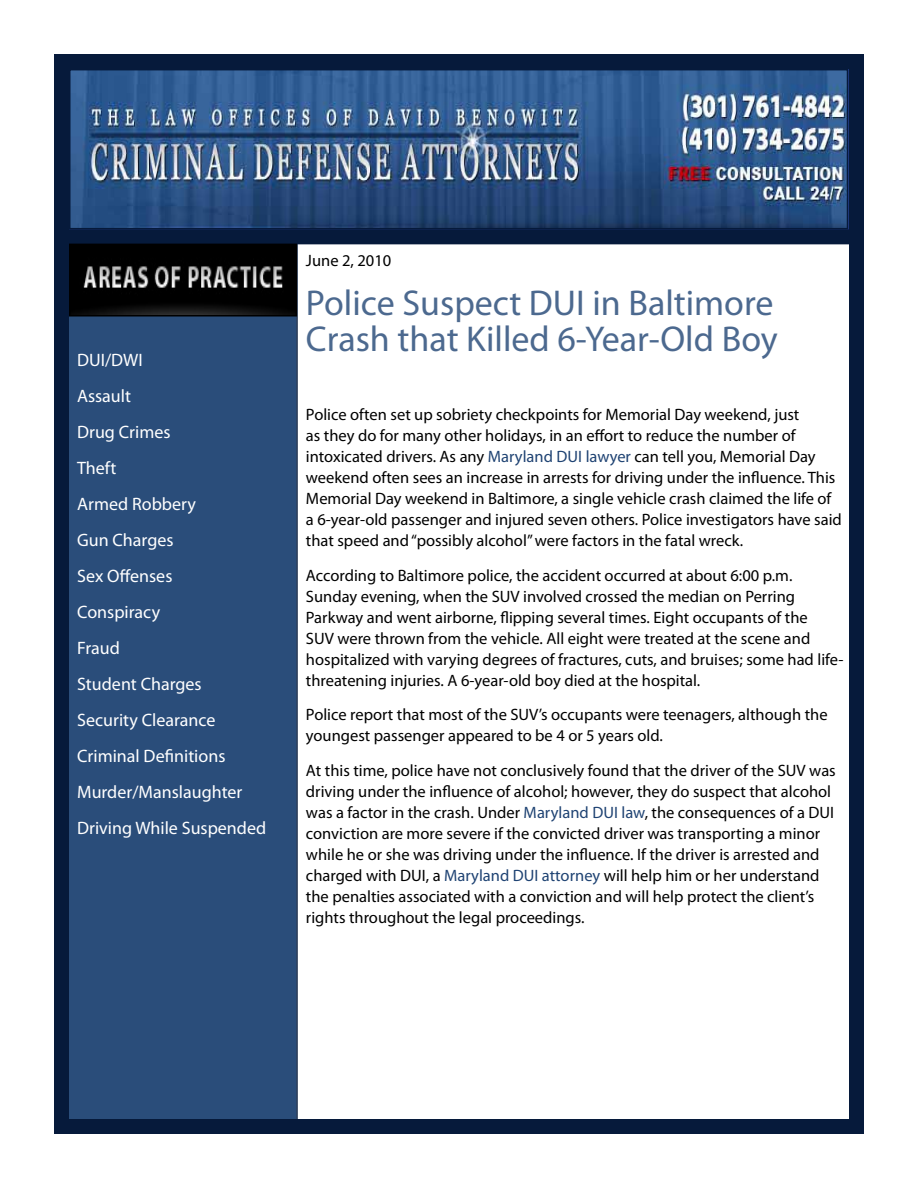
<style>
.page{position:relative;width:918px;height:1188px;background:#fff}
.page>*{position:absolute;margin:0;border:0;box-sizing:border-box;transform-origin:0 0}
.t1{font:36px/36px "Myriad Pro";color:#4c698f}
.t2{font:18px/36px "Myriad Pro";color:#fff}
.t3{font:16.5px/21px "Myriad Pro";color:#000}
.s1{color:#1f4373}
</style>
<div class="page">
<div style="left:61px;top:201px;width:237px;height:925px;background:#2a4d7a;border:2px solid #2e3f5a"></div>
<div style="left:54px;top:54px;width:810px;height:1080px;border:15px solid #061a3b"></div>
<div style="left:54px;top:54px;width:810px;height:190px;background:#061a3b"></div>
<img style="left:72px;top:72px;width:773px;height:154px">
<div style="left:69px;top:69px;width:779px;height:160px;border:2px solid #061a3b"></div>
<img style="left:72px;top:247px;width:222px;height:66px">
<div style="left:69px;top:244px;width:228px;height:72px;border:2px solid #000"></div>
<p class="t2" style="left:77px;top:342px;width:191px">DUI/DWI<br>Assault<br>Drug Crimes<br>Theft<br>Armed Robbery<br>Gun Charges<br>Sex Offenses<br>Conspiracy<br>Fraud<br>Student Charges<br>Security Clearance<br>Criminal Definitions<br>Murder/Manslaughter<br>Driving While Suspended</p>
<p class="t3" style="left:306px;top:250px;width:87px">June 2, 2010</p>
<h1 class="t1" style="left:306px;top:285px;width:473px">Police Suspect DUI in Baltimore<br>Crash that Killed 6-Year-Old Boy</h1>
<p class="t3" style="left:306px;top:404px;width:537px">Police often set up sobriety checkpoints for Memorial Day weekend, just<br>as they do for many other holidays, in an effort to reduce the number of intoxicated drivers. As any <span class="s1">Maryland DUI lawyer</span> can tell you, Memorial Day weekend often sees an increase in arrests for driving under the influence. This Memorial Day weekend in Baltimore, a single vehicle crash claimed the life of a 6-year-old passenger and injured seven others. Police investigators have said that speed and “possibly alcohol” were factors in the fatal wreck.</p>
<p class="t3" style="left:306px;top:565px;width:539px">According to Baltimore police, the accident occurred at about 6:00 p.m.<br>Sunday evening, when the SUV involved crossed the median on Perring Parkway and went airborne, flipping several times. Eight occupants of the<br>SUV were thrown from the vehicle. All eight were treated at the scene and hospitalized with varying degrees of fractures, cuts, and bruises; some had life&shy;threatening injuries. A 6-year-old boy died at the hospital.</p>
<p class="t3" style="left:306px;top:704px;width:523px">Police report that most of the SUV’s occupants were teenagers, although the youngest passenger appeared to be 4 or 5 years old.</p>
<p class="t3" style="left:306px;top:760px;width:531px">At this time, police have not conclusively found that the driver of the SUV was driving under the influence of alcohol; however, they do suspect that alcohol was a factor in the crash. Under <span class="s1">Maryland DUI law</span>, the consequences of a DUI conviction are more severe if the convicted driver was transporting a minor while he or she was driving under the influence. If the driver is arrested and charged with DUI, a <span class="s1">Maryland DUI attorney</span> will help him or her understand the penalties associated with a conviction and will help protect the client’s rights throughout the legal proceedings.</p>
</div>
